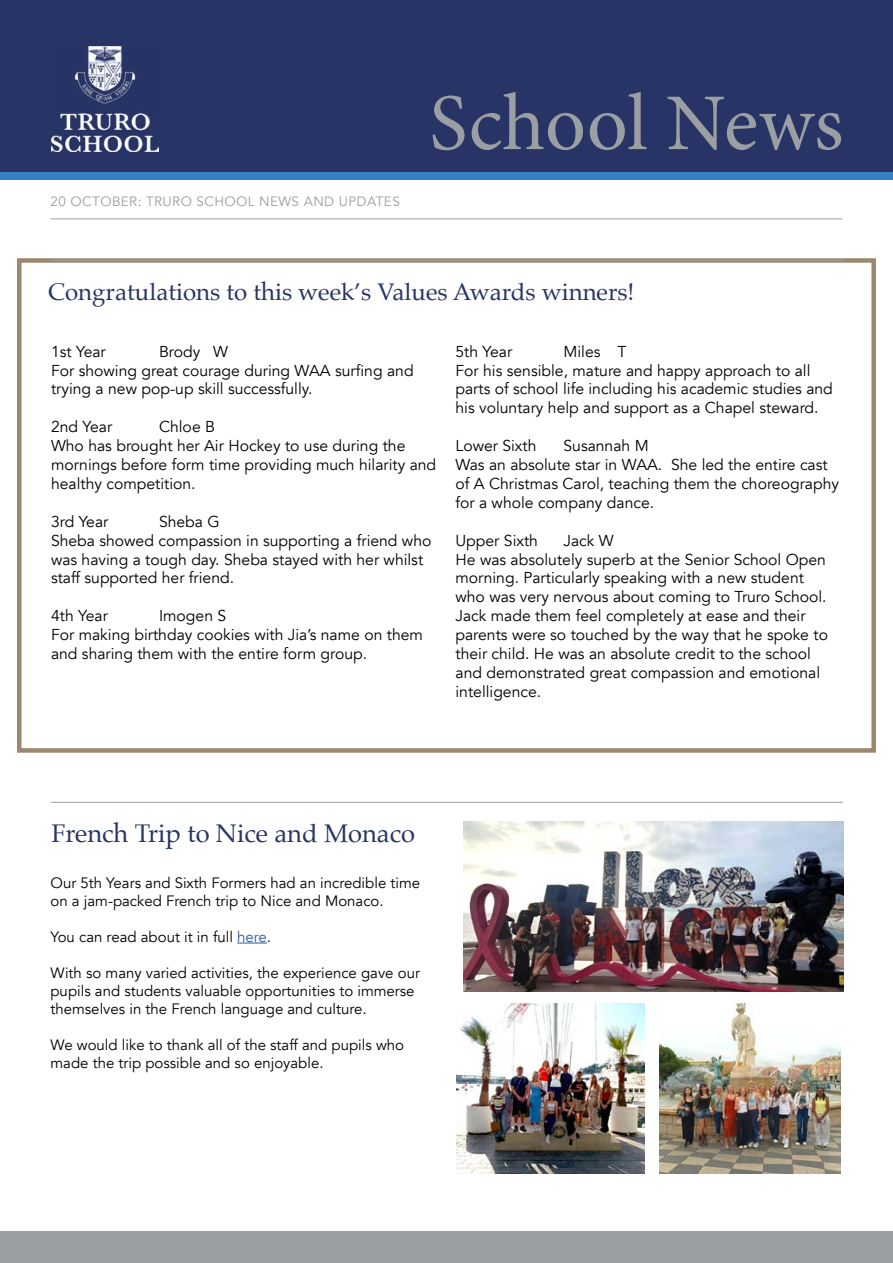
<style>
.page{position:relative;width:893px;height:1263px;background:#fff}
.page>*{position:absolute;margin:0;border:0;box-sizing:border-box;transform-origin:0 0}
.t1{font:80.55px "Minion Pro";color:#9b9ea2}
.t2{font:25.5px "Palatino";color:#273465}
.t3{font:24px "Palatino";color:#273465}
.t4{font:15.75px/18.9px "Avenir";color:#000}
.t5{font:15px/18px "Avenir";color:#000}
.t6{font:13.5px "Avenir";letter-spacing:.03em;color:#9b9ea2}
.s1{color:#275b9b}
</style>
<div class="page">
<div style="left:17px;top:258px;width:859px;height:495px;border:4px solid #9c876f"></div>
<div style="left:0;top:0;width:893px;height:175px;background:#273465"></div>
<img style="left:51px;top:47px;width:107px;height:104px">
<div style="left:0;top:172px;width:893px;height:8px;background:#3381c4"></div>
<hr style="left:50px;top:218px;width:792px;height:1px;background:#9b9ea2">
<div style="left:0;top:1231px;width:893px;height:32px;background:#9b9ea2"></div>
<hr style="left:51px;top:260px;width:792px;height:1px;background:#9b9ea2">
<hr style="left:237px;top:943px;width:30px;height:1px;background:#275b9b">
<img style="left:464px;top:821px;width:379px;height:170px">
<img style="left:659px;top:1004px;width:181px;height:169px">
<img style="left:457px;top:1004px;width:188px;height:169px">
<hr style="left:51px;top:802px;width:792px;height:1px;background:#9b9ea2">
<p class="t6" style="left:51px;top:194px;width:351px">20 OCTOBER: TRURO SCHOOL NEWS AND UPDATES</p>
<h1 class="t1" style="left:429px;top:69px;width:416px">School News</h1>
<h3 class="t3" style="left:48px;top:271px;width:588px">Congratulations to this week’s Values Awards winners!</h3>
<p class="t4" style="left:51px;top:342px;width:364px;text-indent:108px">Brody W<br>For showing great courage during WAA surfing and trying a new pop-up skill successfully.</p>
<p class="t4" style="left:51px;top:418px;width:63px">2nd Year</p>
<p class="t4" style="left:51px;top:342px;width:56px">1st Year</p>
<p class="t4" style="left:51px;top:418px;width:387px;text-indent:108px">Chloe B<br>Who has brought her Air Hockey to use during the mornings before form time providing much hilarity and healthy competition.</p>
<p class="t4" style="left:51px;top:512px;width:59px">3rd Year</p>
<p class="t4" style="left:51px;top:512px;width:382px;text-indent:108px">Sheba G<br>Sheba showed compassion in supporting a friend who was having a tough day. Sheba stayed with her whilst staff supported her friend.</p>
<p class="t4" style="left:51px;top:607px;width:58px">4th Year</p>
<p class="t4" style="left:51px;top:607px;width:373px;text-indent:108px">Imogen S<br>For making birthday cookies with Jia’s name on them and sharing them with the entire form group.</p>
<p class="t4" style="left:455px;top:342px;width:58px">5th Year</p>
<p class="t4" style="left:455px;top:342px;width:379px;text-indent:108px">Miles T<br>For his sensible, mature and happy approach to all parts of school life including his academic studies and his voluntary help and support as a Chapel steward.</p>
<p class="t4" style="left:455px;top:436px;width:83px">Lower Sixth</p>
<p class="t4" style="left:455px;top:436px;width:385px;text-indent:108px">Susannah M<br>Was an absolute star in WAA. She led the entire cast of A Christmas Carol, teaching them the choreography for a whole company dance.</p>
<p class="t4" style="left:455px;top:531px;width:84px">Upper Sixth</p>
<p class="t4" style="left:455px;top:531px;width:374px;text-indent:108px">Jack W<br>He was absolutely superb at the Senior School Open morning. Particularly speaking with a new student who was very nervous about coming to Truro School.<br>Jack made them feel completely at ease and their parents were so touched by the way that he spoke to their child. He was an absolute credit to the school and demonstrated great compassion and emotional intelligence.</p>
<h2 class="t2" style="left:51px;top:812px;width:365px">French Trip to Nice and Monaco</h2>
<p class="t5" style="left:50px;top:874px;width:371px">Our 5th Years and Sixth Formers had an incredible time on a jam-packed French trip to Nice and Monaco.</p>
<p class="t5" style="left:50px;top:928px;width:222px">You can read about it in full <span class="s1">here</span>.</p>
<p class="t5" style="left:50px;top:964px;width:371px">With so many varied activities, the experience gave our pupils and students valuable opportunities to immerse themselves in the French language and culture.</p>
<p class="t5" style="left:50px;top:1036px;width:355px">We would like to thank all of the staff and pupils who made the trip possible and so enjoyable.</p>
</div>
